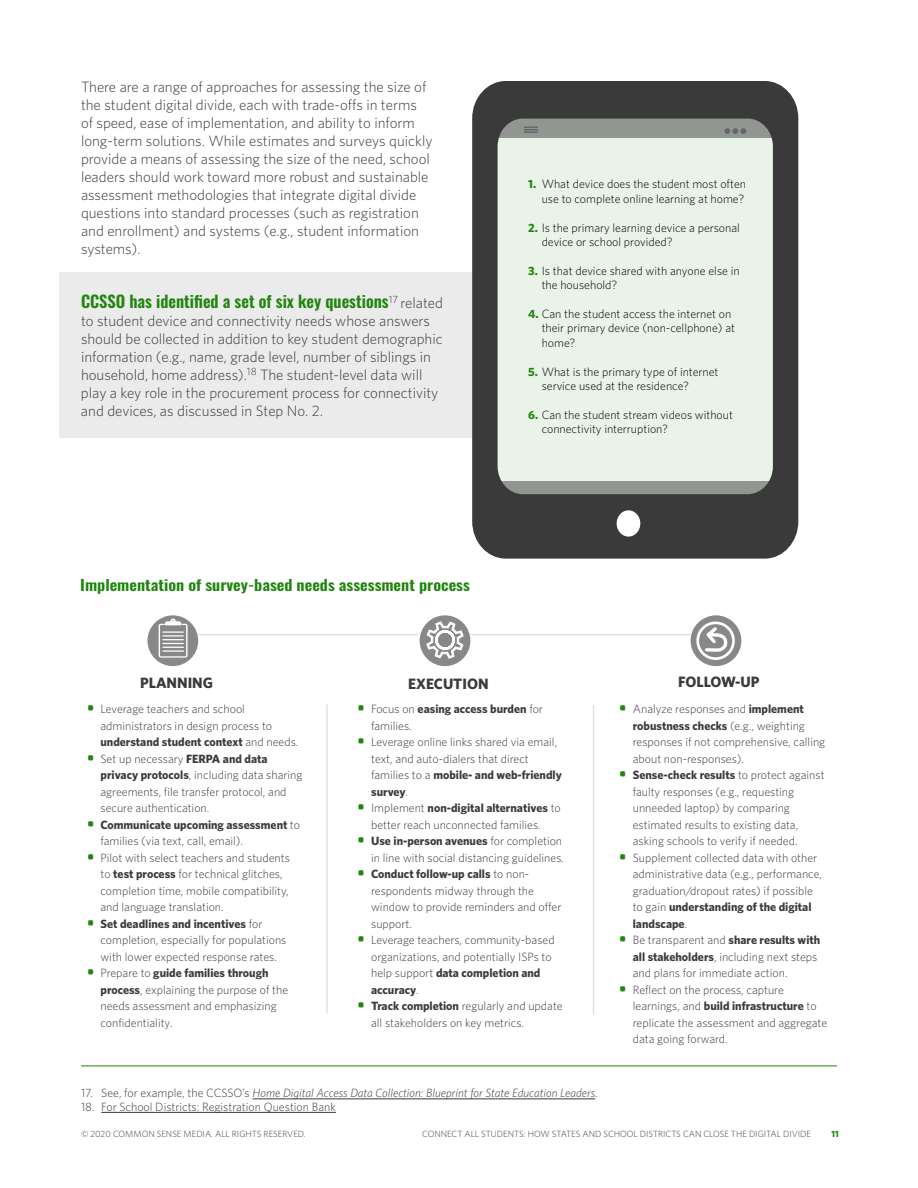
<style>
.page{position:relative;width:918px;height:1188px;background:#fff}
.page>*{position:absolute;margin:0;border:0;box-sizing:border-box;transform-origin:0 0}
.t1{font:600 16.5px "Oswald";color:#21850f}
.t2{font:300 15px/18px "Whitney";color:#3a3a3a}
.t3{font:700 15px "Whitney";color:#3a3a3a}
.t4{font:600 14.85px "Oswald";color:#21850f;scale:1.11 1}
.t5{font:300 12px/16.5px "Whitney";color:#3a3a3a}
.t6{font:300 12px/14.4px "Whitney";color:#000}
.t7{font:italic 300 12px "Whitney";color:#3a3a3a}
.t8{font:300 9px "Whitney";color:#3a3a3a}
.t9{font:700 9px "Whitney";color:#21850f}
.s1{font-family:"Whitney";font-weight:300;font-size:15px;color:#3a3a3a}
.s2{font-weight:700;color:#21850f}
.s3{font-weight:700;font-size:15px;color:#21850f}
.s4{font-weight:700}
.s5{font-style:normal}
</style>
<div class="page">
<div style="left:59px;top:272px;width:432px;height:165px;background:#ebebeb"></div>
<svg style="left:147px;top:615px;width:51px;height:51px"></svg>
<svg style="left:420px;top:615px;width:50px;height:51px"></svg>
<svg style="left:691px;top:615px;width:50px;height:51px"></svg>
<svg style="left:472px;top:81px;width:326px;height:478px;background:#abb1a9"></svg>
<hr style="left:81px;top:1066px;width:756px;height:1px;background:#21850f">
<hr style="left:253px;top:1099px;width:342px;height:1px;background:#3a3a3a">
<hr style="left:101px;top:1112px;width:235px;height:1px;background:#3a3a3a">
<hr style="left:326px;top:705px;width:2px;height:308px;background:#5b685d">
<hr style="left:593px;top:705px;width:1px;height:309px;background:#5b685d">
<div style="left:696px;top:622px;width:39px;height:38px;border:3px solid #fff;border-radius:50%"></div>
<svg style="left:703px;top:624px;width:28px;height:31px"></svg>
<svg style="left:159px;top:619px;width:29px;height:39px"></svg>
<svg style="left:426px;top:622px;width:38px;height:37px"></svg>
<hr style="left:198px;top:634px;width:221px;height:1px;background:#5b685d">
<hr style="left:470px;top:634px;width:221px;height:1px;background:#5b685d">
<p class="t2" style="left:81px;top:77px;width:353px">There are a range of approaches for assessing the size of the student digital divide, each with trade-offs in terms of speed, ease of implementation, and ability to inform long-term solutions. While estimates and surveys quickly provide a means of assessing the size of the need, school leaders should work toward more robust and sustainable assessment methodologies that integrate digital divide questions into standard processes (such as registration and enrollment) and systems (e.g., student information systems).</p>
<h1 class="t1" style="left:81px;top:292px;width:364px">CCSSO has identified a set of six key questions<sup>17</sup> <span class="s1">related</span></h1>
<p class="t2" style="left:81px;top:311px;width:363px">to student device and connectivity needs whose answers should be collected in addition to key student demographic information (e.g., name, grade level, number of siblings in household, home address).<sup>18</sup> The student-level data will play a key role in the procurement process for connectivity and devices, as discussed in Step No. 2.</p>
<p class="t4" style="left:80px;top:577px;width:352px">Implementation of survey-based needs assessment process</p>
<p class="t6" style="left:528px;top:177px;width:219px;text-align:right"><span class="s2">1.</span> What device does the student most often use to complete online learning at home?</p>
<p class="t6" style="left:542px;top:220px;width:200px;text-indent:-14px"><span class="s2">2.</span> Is the primary learning device a personal device or school provided?</p>
<p class="t6" style="left:542px;top:263px;width:200px;text-indent:-14px"><span class="s2">3.</span> Is that device shared with anyone else in the household?</p>
<p class="t6" style="left:542px;top:306px;width:195px;text-indent:-14px"><span class="s2">4.</span> Can the student access the internet on their primary device (non-cellphone) at home?</p>
<p class="t6" style="left:542px;top:364px;width:178px;text-indent:-14px"><span class="s2">5.</span> What is the primary type of internet service used at the residence?</p>
<p class="t6" style="left:542px;top:407px;width:193px;text-indent:-14px"><span class="s2">6.</span> Can the student stream videos without connectivity interruption?</p>
<p class="t3" style="left:140px;top:674px;width:74px">PLANNING</p>
<p class="t3" style="left:408px;top:674px;width:82px">EXECUTION</p>
<p class="t3" style="left:678px;top:673px;width:83px">FOLLOW-UP</p>
<p class="t5" style="left:100px;top:701px;width:200px;text-indent:-14px"><span class="s3">•</span> Leverage teachers and school administrators in design process to <span class="s4">understand student context</span> and needs.</p>
<p class="t5" style="left:100px;top:750px;width:203px;text-indent:-14px"><span class="s3">•</span> Set up necessary <span class="s4">FERPA and data privacy protocols</span>, including data sharing agreements, file transfer protocol, and secure authentication.</p>
<p class="t5" style="left:100px;top:816px;width:201px;text-indent:-14px"><span class="s3">•</span> <span class="s4">Communicate upcoming assessment</span> to families (via text, call, email).</p>
<p class="t5" style="left:100px;top:849px;width:191px;text-indent:-14px"><span class="s3">•</span> Pilot with select teachers and students to <span class="s4">test process</span> for technical glitches, completion time, mobile compatibility, and language translation.</p>
<p class="t5" style="left:100px;top:915px;width:187px;text-indent:-14px"><span class="s3">•</span> <span class="s4">Set deadlines and incentives</span> for completion, especially for populations with lower expected response rates.</p>
<p class="t5" style="left:100px;top:965px;width:189px;text-indent:-14px"><span class="s3">•</span> Prepare to <span class="s4">guide families through process</span>, explaining the purpose of the needs assessment and emphasizing confidentiality.</p>
<p class="t5" style="left:371px;top:701px;width:173px;text-indent:-14px"><span class="s3">•</span> Focus on <span class="s4">easing access burden</span> for families.</p>
<p class="t5" style="left:371px;top:734px;width:192px;text-indent:-14px"><span class="s3">•</span> Leverage online links shared via email, text, and auto-dialers that direct families to a <span class="s4">mobile- and web-friendly survey</span>.</p>
<p class="t5" style="left:358px;top:800px;width:205px;text-align:center"><span class="s3">•</span> Implement <span class="s4">non-digital alternatives</span> to better reach unconnected families.</p>
<p class="t5" style="left:358px;top:833px;width:208px;text-align:right"><span class="s3">•</span> <span class="s4">Use in-person avenues</span> for completion in line with social distancing guidelines.</p>
<p class="t5" style="left:371px;top:866px;width:192px;text-indent:-14px"><span class="s3">•</span> <span class="s4">Conduct follow-up calls</span> to non&shy;respondents midway through the window to provide reminders and offer support.</p>
<p class="t5" style="left:371px;top:932px;width:185px;text-indent:-14px"><span class="s3">•</span> Leverage teachers, community-based organizations, and potentially ISPs to help support <span class="s4">data completion and accuracy</span>.</p>
<p class="t5" style="left:371px;top:998px;width:193px;text-indent:-14px"><span class="s3">•</span> <span class="s4">Track completion</span> regularly and update all stakeholders on key metrics.</p>
<p class="t7" style="left:81px;top:1086px;width:518px"><span class="s5">17. See, for example, the CCSSO’s</span> Home Digital Access Data Collection: Blueprint for State Education Leaders<span class="s5">.</span></p>
<p class="t5" style="left:81px;top:1098px;width:256px">18. For School Districts: Registration Question Bank</p>
<p class="t5" style="left:633px;top:701px;width:194px;text-indent:-14px"><span class="s3">•</span> Analyze responses and <span class="s4">implement robustness checks</span> (e.g., weighting responses if not comprehensive, calling about non-responses).</p>
<p class="t5" style="left:633px;top:767px;width:193px;text-indent:-14px"><span class="s3">•</span> <span class="s4">Sense-check results</span> to protect against faulty responses (e.g., requesting unneeded laptop) by comparing estimated results to existing data, asking schools to verify if needed.</p>
<p class="t5" style="left:633px;top:849px;width:191px;text-indent:-14px"><span class="s3">•</span> Supplement collected data with other administrative data (e.g., performance, graduation/dropout rates) if possible to gain <span class="s4">understanding of the digital landscape</span>.</p>
<p class="t5" style="left:633px;top:932px;width:189px;text-indent:-14px"><span class="s3">•</span> Be transparent and <span class="s4">share results with all stakeholders</span>, including next steps and plans for immediate action.</p>
<p class="t5" style="left:633px;top:981px;width:196px;text-indent:-14px"><span class="s3">•</span> Reflect on the process, capture learnings, and <span class="s4">build infrastructure</span> to replicate the assessment and aggregate data going forward.</p>
<p class="t8" style="left:81px;top:1128px;width:226px">© 2020 COMMON SENSE MEDIA. ALL RIGHTS RESERVED.</p>
<p class="t8" style="left:422px;top:1129px;width:390px">CONNECT ALL STUDENTS: HOW STATES AND SCHOOL DISTRICTS CAN CLOSE THE DIGITAL DIVIDE</p>
<p class="t9" style="left:831px;top:1128px;width:9px">11</p>
</div>
